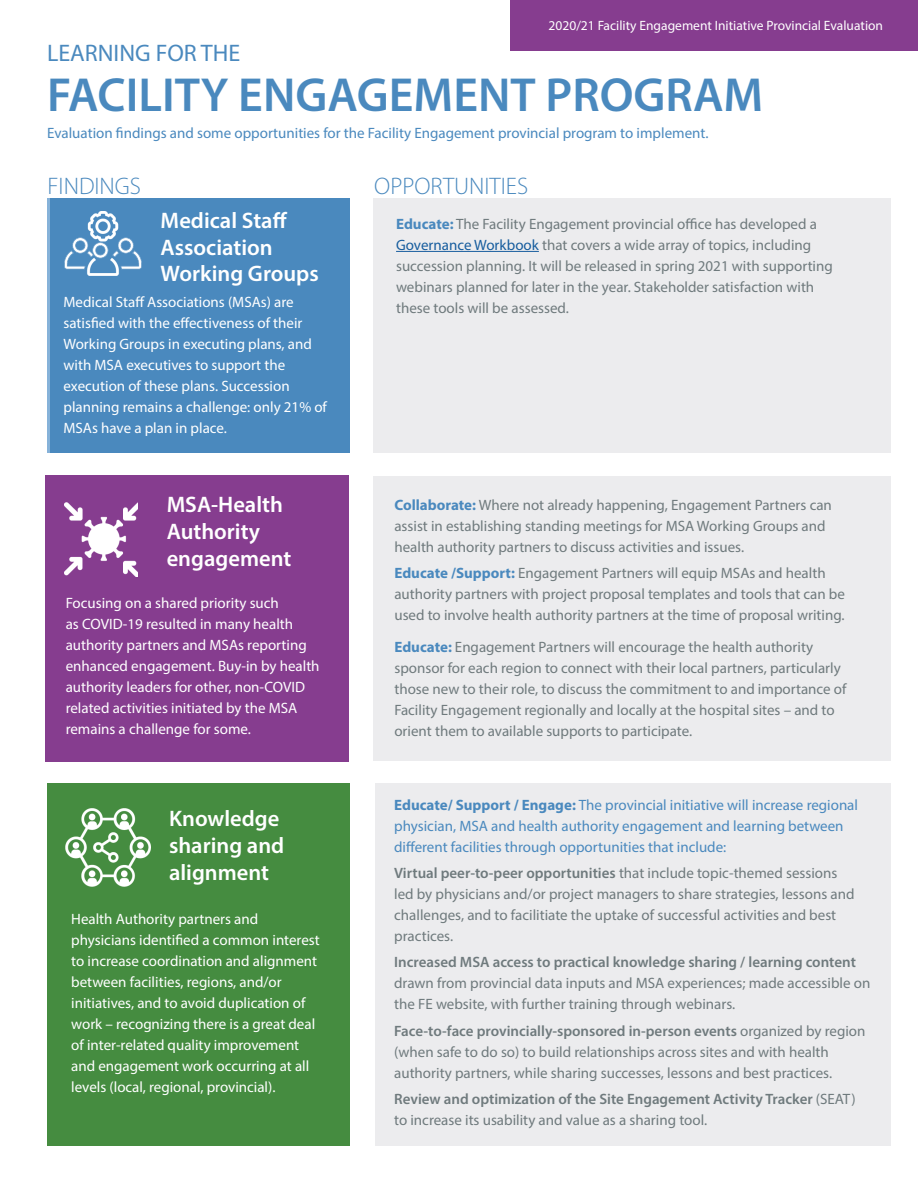
<style>
.page{position:relative;width:918px;height:1188px;background:#fff}
.page>*{position:absolute;margin:0;border:0;box-sizing:border-box;transform-origin:0 0}
.Headline{font:600 48px "Myriad Pro";color:#4a89be}
.t1{font:300 24px "Myriad Pro";color:#4a89be}
.t2{font:24px "Myriad Pro";color:#4a89be}
.Body_Copy{font:600 22.5px/27px "Myriad Pro";color:#fff}
.Body_Copy-2{font:15px/21px "Myriad Pro";color:#6f7a7d}
.Body_Copy-3{font:15px/21px "Myriad Pro";color:#fff}
.Body_Copy-4{font:15px/21px "Myriad Pro";color:#4a89be}
.Body_Copy-5{font:600 15px/21px "Myriad Pro";color:#6f7a7d}
.t3{font:13.5px "Myriad Pro";color:#fff}
.t4{font:600 11.25px "Myriad Pro";color:#6f7a7d}
.s1{font-weight:700;color:#4a89be}
.s2{color:#175d9e}
.s3{font-weight:700}
.s4{font-weight:600}
.s5{font-weight:400}
</style>
<div class="page">
<div style="left:45px;top:475px;width:304px;height:286px;background:#863d8f"></div>
<div style="left:47px;top:783px;width:302px;height:363px;background:#458c40"></div>
<div style="left:47px;top:199px;width:302px;height:254px;background:#4a89be"></div>
<div style="left:375px;top:783px;width:516px;height:363px;background:#ececee"></div>
<div style="left:373px;top:477px;width:518px;height:284px;background:#ececee"></div>
<div style="left:374px;top:199px;width:517px;height:254px;background:#ececee"></div>
<hr style="left:396px;top:251px;width:143px;height:1px;background:#175d9e">
<img style="left:65px;top:212px;width:77px;height:64px">
<img style="left:65px;top:502px;width:73px;height:74px">
<img style="left:65px;top:809px;width:86px;height:77px">
<div style="left:510px;top:0;width:408px;height:51px;background:#863d8f"></div>
<p class="t3" style="left:549px;top:17px;width:336px">2020/21 Facility Engagement Initiative Provincial Evaluation</p>
<p class="t2" style="left:47px;top:38px;width:195px">LEARNING FOR THE</p>
<p class="Headline" style="left:47px;top:64px;width:718px">FACILITY ENGAGEMENT PROGRAM</p>
<p class="Body_Copy-4" style="left:47px;top:122px;width:663px">Evaluation findings and some opportunities for the Facility Engagement provincial program to implement.</p>
<p class="t1" style="left:48px;top:171px;width:95px">FINDINGS</p>
<p class="t1" style="left:374px;top:171px;width:155px">OPPORTUNITIES</p>
<p class="Body_Copy" style="left:161px;top:207px;width:128px">Medical Staff</p>
<p class="Body_Copy" style="left:161px;top:233px;width:114px">Association</p>
<p class="Body_Copy" style="left:161px;top:260px;width:160px">Working Groups</p>
<p class="Body_Copy-3" style="left:64px;top:291px;width:265px">Medical Staff Associations (MSAs) are satisfied with the effectiveness of their Working Groups in executing plans, and with MSA executives to support the execution of these plans. Succession planning remains a challenge: only 21% of MSAs have a plan in place.</p>
<p class="Body_Copy-2" style="left:396px;top:213px;width:438px"><span class="s1">Educate:</span> The Facility Engagement provincial office has developed a <span class="s2">Governance Workbook</span> that covers a wide array of topics, including succession planning. It will be released in spring 2021 with supporting webinars planned for later in the year. Stakeholder satisfaction with these tools will be assessed.</p>
<p class="Body_Copy" style="left:167px;top:491px;width:126px">MSA-Health<br>Authority engagement</p>
<p class="Body_Copy-2" style="left:394px;top:494px;width:439px"><span class="s1">Collaborate:</span> Where not already happening, Engagement Partners can assist in establishing standing meetings for MSA Working Groups and health authority partners to discuss activities and issues.</p>
<p class="Body_Copy-2" style="left:394px;top:562px;width:452px"><span class="s1">Educate /Support:</span> Engagement Partners will equip MSAs and health authority partners with project proposal templates and tools that can be used to involve health authority partners at the time of proposal writing.</p>
<p class="Body_Copy-2" style="left:394px;top:636px;width:454px"><span class="s1">Educate:</span> Engagement Partners will encourage the health authority sponsor for each region to connect with their local partners, particularly those new to their role, to discuss the commitment to and importance of Facility Engagement regionally and locally at the hospital sites – and to orient them to available supports to participate.</p>
<p class="Body_Copy-3" style="left:66px;top:592px;width:255px">Focusing on a shared priority such<br>as COVID-19 resulted in many health authority partners and MSAs reporting enhanced engagement. Buy-in by health authority leaders for other, non-COVID related activities initiated by the MSA remains a challenge for some.</p>
<p class="Body_Copy" style="left:169px;top:804px;width:117px">Knowledge sharing and alignment</p>
<p class="Body_Copy-3" style="left:71px;top:908px;width:250px">Health Authority partners and physicians identified a common interest to increase coordination and alignment between facilities, regions, and/or initiatives, and to avoid duplication of work – recognizing there is a great deal of inter-related quality improvement and engagement work occurring at all levels (local, regional, provincial).</p>
<p class="Body_Copy-4" style="left:394px;top:794px;width:465px"><span class="s3">Educate/ Support / Engage:</span> The provincial initiative will increase regional physician, MSA and health authority engagement and learning between different facilities through opportunities that include:</p>
<p class="Body_Copy-2" style="left:394px;top:862px;width:462px"><span class="s4">Virtual peer-to-peer opportunities</span> that include topic-themed sessions led by physicians and/or project managers to share strategies, lessons and challenges, and to facilitiate the uptake of successful activities and best practices.</p>
<p class="Body_Copy-2" style="left:394px;top:952px;width:478px"><span class="s4">Increased MSA access to practical knowledge sharing / learning content </span>drawn from provincial data inputs and MSA experiences; made accessible on the FE website, with further training through webinars.</p>
<p class="Body_Copy-2" style="left:394px;top:1020px;width:473px"><span class="s4">Face-to-face provincially-sponsored in-person events</span> organized by region (when safe to do so) to build relationships across sites and with health authority partners, while sharing successes, lessons and best practices.</p>
<p class="Body_Copy-5" style="left:394px;top:1088px;width:463px">Review and optimization of the Site Engagement Activity Tracker <span class="s5">(SEAT) to increase its usability and value as a sharing tool.</span></p>
<p class="t4" style="left:523px;top:1069px;width:8px">5</p>
</div>
